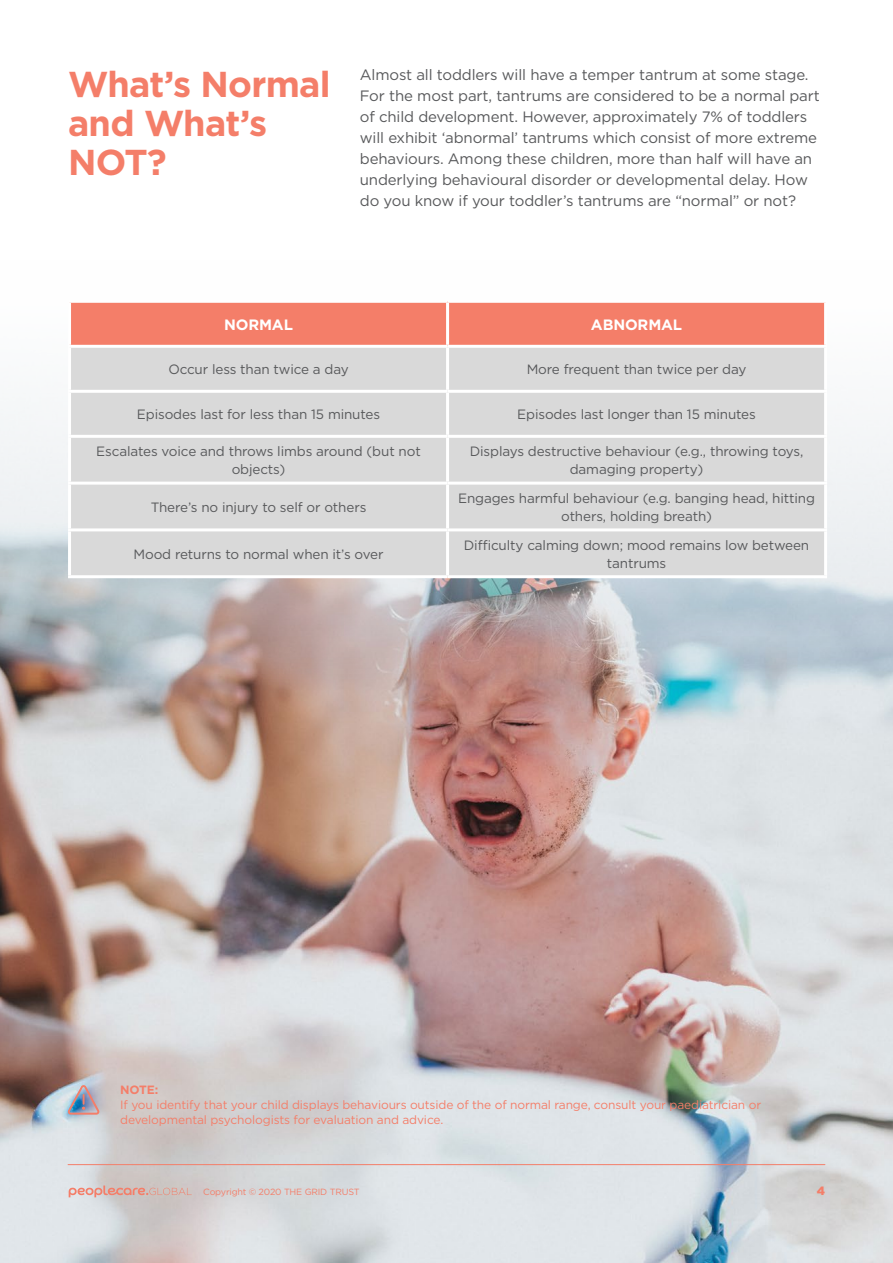
<style>
.page{position:relative;width:893px;height:1263px;background:#fff}
.page>*{position:absolute;margin:0;border:0;box-sizing:border-box;transform-origin:0 0}
.t1{font:700 36px/39px "Gotham";letter-spacing:-.02em;color:#f47e69}
.t2{font:15px/21px "Gotham";letter-spacing:-.01em;color:#58595b}
.t3{font:700 15px "Gotham";letter-spacing:-.01em;color:#fff}
.t4{font:13.5px/18px "Gotham";letter-spacing:-.01em;color:#58595b;text-align:center}
.t5{font:12px/15px "Gotham";letter-spacing:-.01em;color:#f47e69}
.t6{font:700 12px "Gotham";color:#f47e69}
.t7{font:900 12px "Gotham";color:#f47e69}
.t8{font:9px "Gotham";letter-spacing:-.02em;color:#f47e69}
</style>
<div class="page">
<img style="left:0;top:407px;width:893px;height:856px">
<div style="left:71px;top:303px;width:753px;height:42px;background:#f47e69"></div>
<div style="left:71px;top:348px;width:753px;height:227px;background:#d9d9d9"></div>
<hr style="left:446px;top:303px;width:3px;height:42px;background:#fff">
<hr style="left:446px;top:348px;width:3px;height:42px;background:#fff">
<hr style="left:68px;top:390px;width:380px;height:3px;background:#fff">
<hr style="left:68px;top:393px;width:3px;height:42px;background:#fff">
<hr style="left:448px;top:390px;width:379px;height:3px;background:#fff">
<hr style="left:446px;top:393px;width:3px;height:42px;background:#fff">
<hr style="left:824px;top:393px;width:3px;height:42px;background:#fff">
<hr style="left:68px;top:435px;width:380px;height:3px;background:#fff">
<hr style="left:68px;top:438px;width:3px;height:44px;background:#fff">
<hr style="left:448px;top:435px;width:379px;height:3px;background:#fff">
<hr style="left:446px;top:438px;width:3px;height:44px;background:#fff">
<hr style="left:824px;top:438px;width:3px;height:44px;background:#fff">
<hr style="left:68px;top:482px;width:380px;height:3px;background:#fff">
<hr style="left:68px;top:485px;width:3px;height:43px;background:#fff">
<hr style="left:448px;top:482px;width:379px;height:3px;background:#fff">
<hr style="left:446px;top:485px;width:3px;height:43px;background:#fff">
<hr style="left:824px;top:485px;width:3px;height:43px;background:#fff">
<hr style="left:68px;top:528px;width:380px;height:3px;background:#fff">
<hr style="left:68px;top:531px;width:3px;height:44px;background:#fff">
<hr style="left:448px;top:528px;width:379px;height:3px;background:#fff">
<hr style="left:446px;top:531px;width:3px;height:44px;background:#fff">
<hr style="left:824px;top:531px;width:3px;height:44px;background:#fff">
<hr style="left:68px;top:575px;width:380px;height:3px;background:#fff">
<hr style="left:448px;top:575px;width:379px;height:3px;background:#fff">
<svg style="left:68px;top:1084px;width:31px;height:31px"></svg>
<hr style="left:68px;top:1164px;width:757px;height:1px;background:#f47e69">
<svg style="left:69px;top:1185px;width:123px;height:12px"></svg>
<h1 class="t1" style="left:68px;top:64px;width:264px">What’s Normal and What’s<br>NOT?</h1>
<p class="t2" style="left:360px;top:64px;width:461px">Almost all toddlers will have a temper tantrum at some stage.<br>For the most part, tantrums are considered to be a normal part of child development. However, approximately 7% of toddlers will exhibit ‘abnormal’ tantrums which consist of more extreme behaviours. Among these children, more than half will have an underlying behavioural disorder or developmental delay. How do you know if your toddler’s tantrums are “normal” or not?</p>
<p class="t3" style="left:224px;top:315px;width:70px">NORMAL</p>
<p class="t3" style="left:591px;top:315px;width:93px">ABNORMAL</p>
<p class="t4" style="left:168px;top:360px;width:182px">Occur less than twice a day</p>
<p class="t4" style="left:527px;top:360px;width:221px">More frequent than twice per day</p>
<p class="t4" style="left:137px;top:405px;width:245px">Episodes last for less than 15 minutes</p>
<p class="t4" style="left:517px;top:405px;width:240px">Episodes last longer than 15 minutes</p>
<p class="t4" style="left:96px;top:442px;width:326px">Escalates voice and throws limbs around (but not objects)</p>
<p class="t4" style="left:470px;top:442px;width:335px">Displays destructive behaviour (e.g., throwing toys, damaging property)</p>
<p class="t4" style="left:151px;top:498px;width:217px">There’s no injury to self or others</p>
<p class="t4" style="left:458px;top:489px;width:358px">Engages harmful behaviour (e.g. banging head, hitting others, holding breath)</p>
<p class="t4" style="left:134px;top:545px;width:251px">Mood returns to normal when it’s over</p>
<p class="t4" style="left:464px;top:536px;width:347px">Difficulty calming down; mood remains low between tantrums</p>
<p class="t6" style="left:120px;top:1081px;width:40px">NOTE:</p>
<p class="t5" style="left:120px;top:1097px;width:642px">If you identify that your child displays behaviours outside of the of normal range, consult your paediatrician or developmental psychologists for evaluation and advice.</p>
<p class="t8" style="left:203px;top:1186px;width:158px">Copyright © 2020 THE GRID TRUST</p>
<p class="t7" style="left:817px;top:1182px;width:10px">4</p>
</div>
